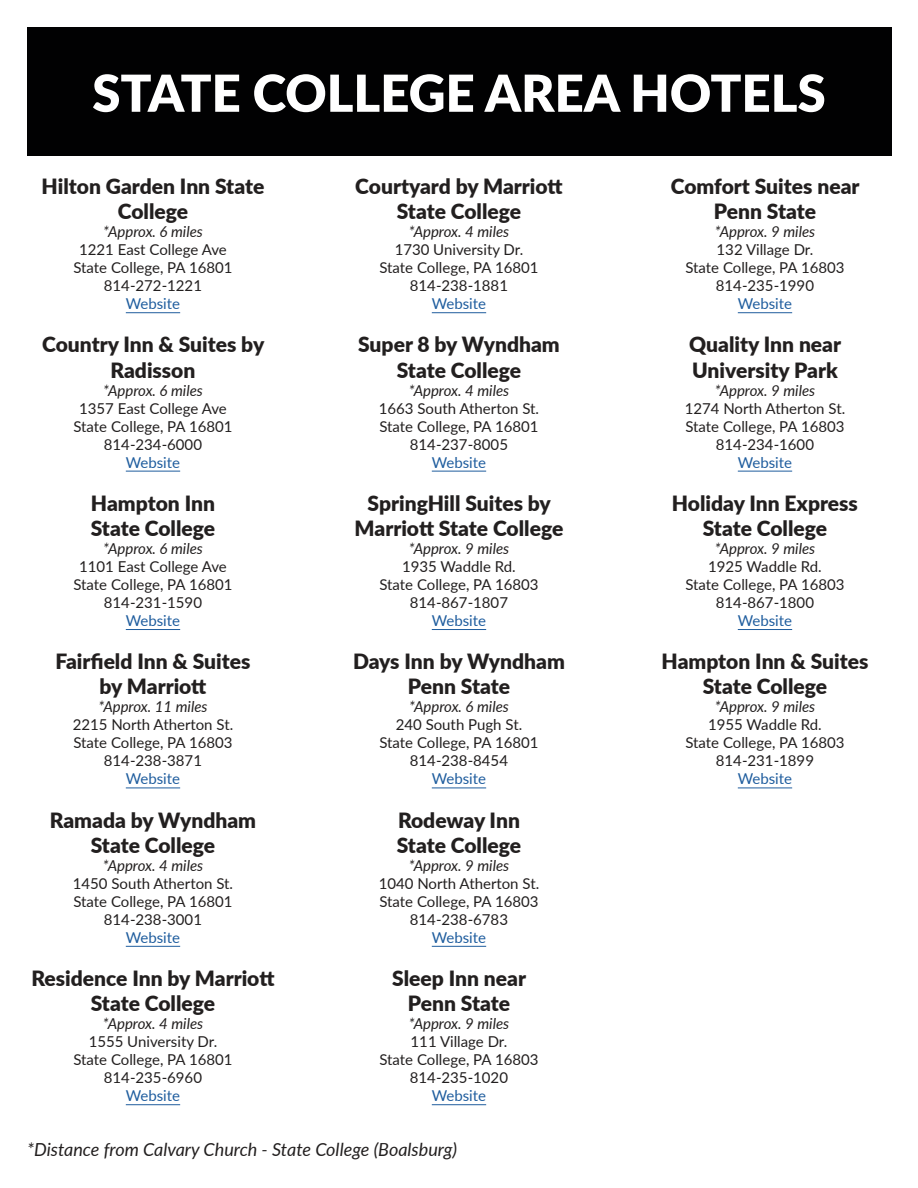
<style>
.page{position:relative;width:918px;height:1188px;background:#fff}
.page>*{position:absolute;margin:0;border:0;box-sizing:border-box;transform-origin:0 0}
.t1{font:900 51px "Lato";color:#fff}
.t2{font:900 21px/25.2px "Lato";color:#221f1f;text-align:center}
.t3{font:italic 18px "Lato";color:#221f1f}
.t4{font:15px/18px "Lato";color:#221f1f;text-align:center}
.t5{font:italic 15px "Lato";color:#221f1f}
.t6{font:15px "Lato";color:#1f5d9e}
</style>
<div class="page">
<div style="left:27px;top:27px;width:864px;height:129px;background:#010102"></div>
<hr style="left:126px;top:312px;width:54px;height:1px;background:#1f5d9e">
<hr style="left:126px;top:471px;width:54px;height:1px;background:#1f5d9e">
<hr style="left:126px;top:629px;width:54px;height:1px;background:#1f5d9e">
<hr style="left:126px;top:788px;width:54px;height:1px;background:#1f5d9e">
<hr style="left:126px;top:946px;width:54px;height:1px;background:#1f5d9e">
<hr style="left:126px;top:1104px;width:54px;height:1px;background:#1f5d9e">
<hr style="left:432px;top:312px;width:54px;height:1px;background:#1f5d9e">
<hr style="left:432px;top:471px;width:54px;height:1px;background:#1f5d9e">
<hr style="left:432px;top:629px;width:54px;height:1px;background:#1f5d9e">
<hr style="left:432px;top:788px;width:54px;height:1px;background:#1f5d9e">
<hr style="left:432px;top:946px;width:54px;height:1px;background:#1f5d9e">
<hr style="left:432px;top:1104px;width:54px;height:1px;background:#1f5d9e">
<hr style="left:738px;top:312px;width:54px;height:1px;background:#1f5d9e">
<hr style="left:738px;top:471px;width:54px;height:1px;background:#1f5d9e">
<hr style="left:738px;top:629px;width:54px;height:1px;background:#1f5d9e">
<hr style="left:738px;top:788px;width:54px;height:1px;background:#1f5d9e">
<h1 class="t1" style="left:92px;top:73px;width:735px">STATE COLLEGE AREA HOTELS</h1>
<h2 class="t2" style="left:42px;top:175px;width:224px">Hilton Garden Inn State<br>College</h2>
<p class="t5" style="left:103px;top:226px;width:101px">*Approx. 6 miles</p>
<p class="t4" style="left:73px;top:242px;width:161px">1221 East College Ave<br>State College, PA 16801<br>814-272-1221</p>
<p class="t6" style="left:126px;top:298px;width:56px">Website</p>
<h2 class="t2" style="left:42px;top:334px;width:224px">Country Inn &amp; Suites by<br>Radisson</h2>
<p class="t5" style="left:103px;top:384px;width:101px">*Approx. 6 miles</p>
<p class="t4" style="left:73px;top:400px;width:161px">1357 East College Ave<br>State College, PA 16801<br>814-234-6000</p>
<p class="t6" style="left:126px;top:457px;width:56px">Website</p>
<h2 class="t2" style="left:91px;top:492px;width:126px;text-align:left">Hampton Inn<br>State College</h2>
<p class="t5" style="left:103px;top:542px;width:101px">*Approx. 6 miles</p>
<p class="t4" style="left:73px;top:559px;width:161px">1101 East College Ave<br>State College, PA 16801<br>814-231-1590</p>
<p class="t6" style="left:126px;top:615px;width:56px">Website</p>
<h2 class="t2" style="left:56px;top:648px;width:196px">Fairfield Inn &amp; Suites by Marriott</h2>
<p class="t5" style="left:98px;top:701px;width:111px">*Approx. 11 miles</p>
<p class="t4" style="left:73px;top:717px;width:162px">2215 North Atherton St.<br>State College, PA 16803<br>814-238-3871</p>
<p class="t6" style="left:126px;top:773px;width:56px">Website</p>
<h2 class="t2" style="left:50px;top:809px;width:208px">Ramada by Wyndham<br>State College</h2>
<p class="t5" style="left:103px;top:859px;width:102px">*Approx. 4 miles</p>
<p class="t4" style="left:73px;top:876px;width:162px">1450 South Atherton St.<br>State College, PA 16801<br>814-238-3001</p>
<p class="t6" style="left:126px;top:932px;width:56px">Website</p>
<h2 class="t2" style="left:32px;top:965px;width:244px">Residence Inn by Marriott<br>State College</h2>
<p class="t5" style="left:103px;top:1018px;width:102px">*Approx. 4 miles</p>
<p class="t4" style="left:73px;top:1034px;width:161px">1555 University Dr.<br>State College, PA 16801<br>814-235-6960</p>
<p class="t6" style="left:126px;top:1090px;width:56px">Website</p>
<h2 class="t2" style="left:355px;top:173px;width:209px">Courtyard by Marriott<br>State College</h2>
<p class="t5" style="left:409px;top:226px;width:102px">*Approx. 4 miles</p>
<p class="t4" style="left:379px;top:242px;width:161px">1730 University Dr.<br>State College, PA 16801<br>814-238-1881</p>
<p class="t6" style="left:432px;top:298px;width:56px">Website</p>
<h2 class="t2" style="left:358px;top:334px;width:203px">Super 8 by Wyndham<br>State College</h2>
<p class="t5" style="left:409px;top:384px;width:102px">*Approx. 4 miles</p>
<p class="t4" style="left:379px;top:400px;width:162px">1663 South Atherton St.<br>State College, PA 16801<br>814-237-8005</p>
<p class="t6" style="left:432px;top:457px;width:56px">Website</p>
<h2 class="t2" style="left:355px;top:492px;width:210px">SpringHill Suites by<br>Marriott State College</h2>
<p class="t5" style="left:409px;top:542px;width:102px">*Approx. 9 miles</p>
<p class="t4" style="left:379px;top:559px;width:161px">1935 Waddle Rd.<br>State College, PA 16803<br>814-867-1807</p>
<p class="t6" style="left:432px;top:615px;width:56px">Website</p>
<h2 class="t2" style="left:353px;top:651px;width:213px">Days Inn by Wyndham<br>Penn State</h2>
<p class="t5" style="left:409px;top:701px;width:101px">*Approx. 6 miles</p>
<p class="t4" style="left:379px;top:717px;width:161px">240 South Pugh St.<br>State College, PA 16801<br>814-238-8454</p>
<p class="t6" style="left:432px;top:773px;width:56px">Website</p>
<h2 class="t2" style="left:397px;top:809px;width:126px;text-align:left">Rodeway Inn<br>State College</h2>
<p class="t5" style="left:409px;top:859px;width:102px">*Approx. 9 miles</p>
<p class="t4" style="left:379px;top:876px;width:162px">1040 North Atherton St.<br>State College, PA 16803<br>814-238-6783</p>
<p class="t6" style="left:432px;top:932px;width:56px">Website</p>
<h2 class="t2" style="left:392px;top:967px;width:135px">Sleep Inn near<br>Penn State</h2>
<p class="t5" style="left:409px;top:1018px;width:102px">*Approx. 9 miles</p>
<p class="t4" style="left:379px;top:1034px;width:161px">111 Village Dr.<br>State College, PA 16803<br>814-235-1020</p>
<p class="t6" style="left:432px;top:1090px;width:56px">Website</p>
<p class="t3" style="left:27px;top:1142px;width:432px">*Distance from Calvary Church - State College (Boalsburg)</p>
<h2 class="t2" style="left:671px;top:175px;width:190px">Comfort Suites near<br>Penn State</h2>
<p class="t5" style="left:715px;top:226px;width:102px">*Approx. 9 miles</p>
<p class="t4" style="left:685px;top:242px;width:161px">132 Village Dr.<br>State College, PA 16803<br>814-235-1990</p>
<p class="t6" style="left:738px;top:298px;width:56px">Website</p>
<h2 class="t2" style="left:689px;top:334px;width:153px;text-align:left">Quality Inn near<br>University Park</h2>
<p class="t5" style="left:715px;top:384px;width:102px">*Approx. 9 miles</p>
<p class="t4" style="left:685px;top:400px;width:162px">1274 North Atherton St.<br>State College, PA 16803<br>814-234-1600</p>
<p class="t6" style="left:738px;top:457px;width:56px">Website</p>
<h2 class="t2" style="left:672px;top:492px;width:187px">Holiday Inn Express<br>State College</h2>
<p class="t5" style="left:715px;top:542px;width:102px">*Approx. 9 miles</p>
<p class="t4" style="left:685px;top:559px;width:161px">1925 Waddle Rd.<br>State College, PA 16803<br>814-867-1800</p>
<p class="t6" style="left:738px;top:615px;width:56px">Website</p>
<h2 class="t2" style="left:662px;top:651px;width:208px">Hampton Inn &amp; Suites<br>State College</h2>
<p class="t5" style="left:715px;top:701px;width:102px">*Approx. 9 miles</p>
<p class="t4" style="left:685px;top:717px;width:161px">1955 Waddle Rd.<br>State College, PA 16803<br>814-231-1899</p>
<p class="t6" style="left:738px;top:773px;width:56px">Website</p>
</div>
